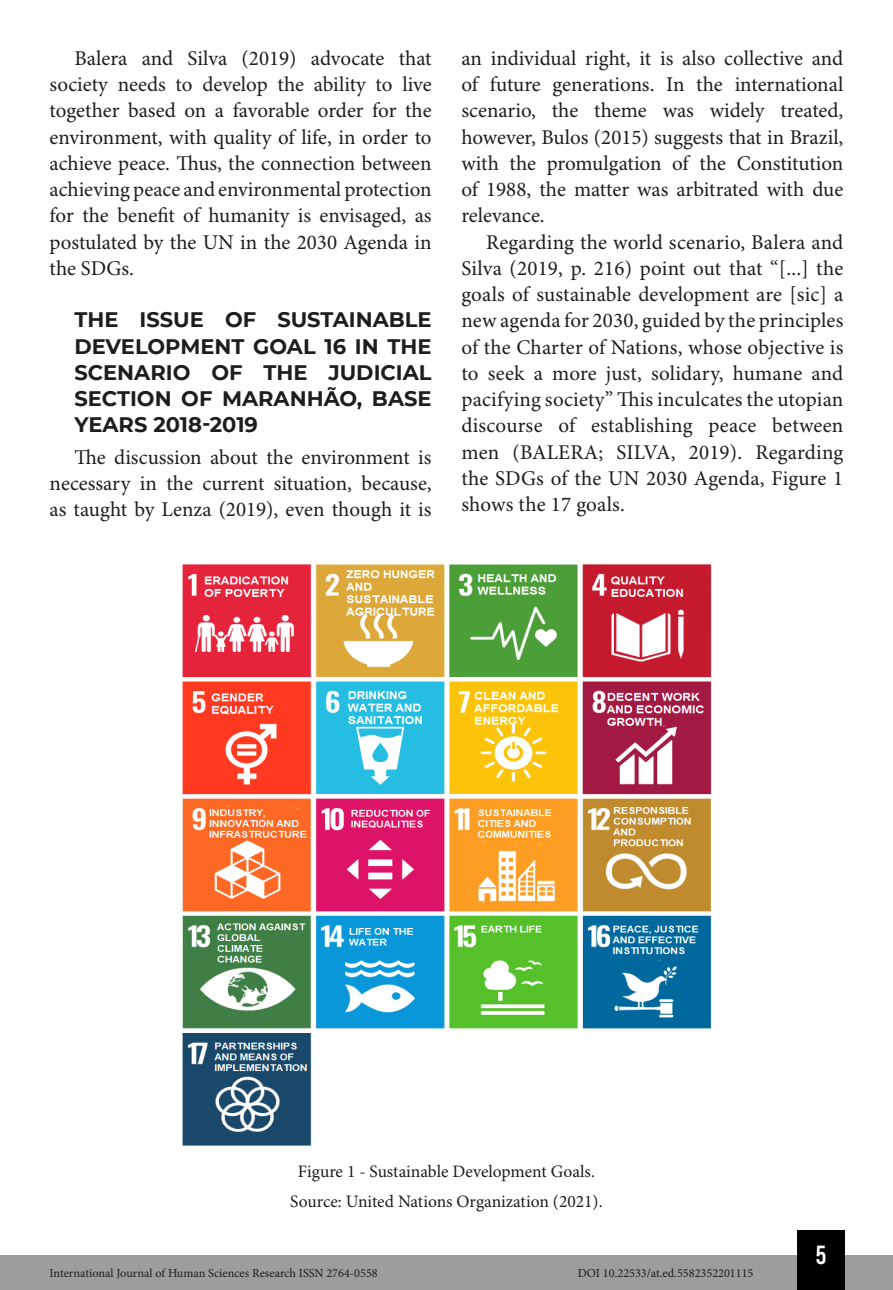
<style>
.page{position:relative;width:893px;height:1290px;background:#fff}
.page>*{position:absolute;margin:0;border:0;box-sizing:border-box;transform-origin:0 0}
.t1{font:26.25px "Bebas Kai";color:#fff}
.t2{font:21px/26.2px "Minion Pro";color:#1d1d1b;text-align:justify}
.t3{font:700 21px/26.2px "Montserrat";color:#1d1d1b;text-align:justify}
.t4{font:17.5px/29.4px "Minion Pro";color:#1d1d1b;text-align:center}
.t5{font:12.25px "Minion Pro";color:#1d1d1b}
</style>
<div class="page">
<div style="left:0;top:1255px;width:893px;height:35px;background:#9d9d9d"></div>
<div style="left:797px;top:1230px;width:48px;height:60px;background:#000"></div>
<img style="left:182px;top:564px;width:530px;height:582px">
<p class="t2" style="left:50px;top:46px;width:384px;text-indent:25px">Balera and Silva (2019) advocate that society needs to develop the ability to live together based on a favorable order for the environment, with quality of life, in order to achieve peace. Thus, the connection between achieving peace and environmental protection for the benefit of humanity is envisaged, as postulated by the UN in the 2030 Agenda in the SDGs.</p>
<p class="t3" style="left:74px;top:306px;width:359px">THE ISSUE OF SUSTAINABLE DEVELOPMENT GOAL 16 IN THE SCENARIO OF THE JUDICIAL SECTION OF MARANHÃO, BASE YEARS 2018-2019</p>
<p class="t2" style="left:50px;top:445px;width:384px;text-indent:25px">The discussion about the environment is necessary in the current situation, because, as taught by Lenza (2019), even though it is</p>
<p class="t2" style="left:461px;top:46px;width:384px">an individual right, it is also collective and of future generations. In the international scenario, the theme was widely treated, however, Bulos (2015) suggests that in Brazil, with the promulgation of the Constitution of 1988, the matter was arbitrated with due relevance.</p>
<p class="t2" style="left:461px;top:230px;width:384px;text-indent:25px">Regarding the world scenario, Balera and Silva (2019, p. 216) point out that “[...] the goals of sustainable development are [sic] a new agenda for 2030, guided by the principles of the Charter of Nations, whose objective is to seek a more just, solidary, humane and pacifying society” This inculcates the utopian discourse of establishing peace between men (BALERA; SILVA, 2019). Regarding the SDGs of the UN 2030 Agenda, Figure 1 shows the 17 goals.</p>
<p class="t4" style="left:290px;top:1157px;width:314px">Figure 1 - Sustainable Development Goals.<br>Source: United Nations Organization (2021).</p>
<p class="t5" style="left:50px;top:1266px;width:330px">International Journal of Human Sciences Research ISSN 2764-0558</p>
<p class="t5" style="left:578px;top:1266px;width:177px">DOI 10.22533/at.ed.5582352201115</p>
<p class="t1" style="left:816px;top:1241px;width:12px">5</p>
</div>
